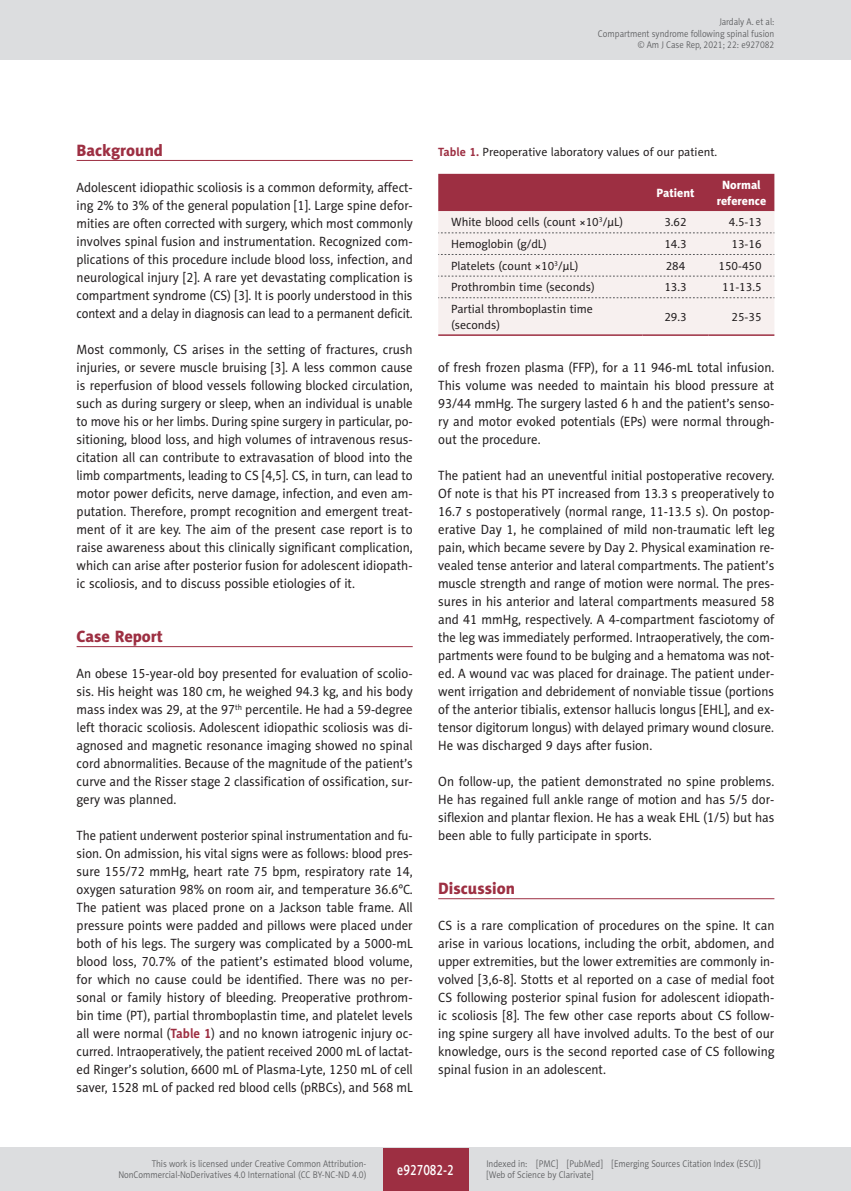
<style>
.page{position:relative;width:851px;height:1191px;background:#fff}
.page>*{position:absolute;margin:0;border:0;box-sizing:border-box;transform-origin:0 0}
.AJCR_Headline_1{font:16.5px "Naomi Sans EFN Heavy";color:#9d2f42}
.AJCR_e-PAGINA{font:15px "Naomi Sans EFN Medium";color:#fff;scale:.8 1}
.AJCR_Body{font:13.5px/18px "Naomi Sans EFN";color:#231f20;text-align:justify;scale:.95 1}
.AJCR_Body-2{font:13.5px/18px "Naomi Sans EFN";color:#231f20;text-align:justify;scale:.93 1}
.AJCR_Tabela_zawartos{font:12px/15.8px "Naomi Sans EFN";color:#231f20}
.AJCR_Tabela_tytul{font:12px "Naomi Sans EFN";color:#231f20}
.AJCR_Tabela_Head{font:12px/15.8px "Naomi Sans EFN Heavy";color:#fff;text-align:center}
.AJCR_pagina_zywa{font:9.75px/11.2px "Naomi Sans EFN Light";color:#57585a;text-align:right;scale:.9 1}
.AJCR_pagina_sygnatur{font:9.75px "Naomi Sans EFN Light";color:#57585a;scale:.9 1}
.s1{font-weight:700;color:#9d2f42}
</style>
<div class="page">
<hr style="left:77px;top:160px;width:335px;height:1px;background:#9d2f42">
<hr style="left:77px;top:646px;width:335px;height:1px;background:#9d2f42">
<hr style="left:438px;top:898px;width:336px;height:1px;background:#9d2f42">
<div style="left:438px;top:174px;width:336px;height:37px;background:#9d2f42"></div>
<div style="left:438px;top:211px;width:336px;height:123px;background:#f7f0ef"></div>
<svg style="left:438px;top:233px;width:336px;height:1px"></svg>
<svg style="left:438px;top:254px;width:336px;height:1px"></svg>
<svg style="left:438px;top:276px;width:336px;height:1px"></svg>
<svg style="left:438px;top:297px;width:336px;height:1px"></svg>
<hr style="left:438px;top:334px;width:204px;height:2px;background:#9d2f42">
<hr style="left:642px;top:334px;width:66px;height:2px;background:#9d2f42">
<hr style="left:708px;top:334px;width:66px;height:2px;background:#9d2f42">
<div style="left:0;top:0;width:850px;height:60px;background:#dcdddf"></div>
<hr style="left:850px;top:0;width:1px;height:60px;background:#dcdddf">
<div style="left:0;top:1148px;width:850px;height:43px;background:#dcdddf"></div>
<div style="left:383px;top:1147px;width:85px;height:43px;background:#9d2f42"></div>
<p class="AJCR_pagina_zywa" style="left:598px;top:16px;width:197px">Jardaly A. et al:<br>Compartment syndrome following spinal fusion</p>
<p class="AJCR_pagina_sygnatur" style="left:637px;top:39px;width:153px">© Am J Case Rep, 2021; 22: e927082</p>
<p class="AJCR_Headline_1" style="left:77px;top:140px;width:88px">Background</p>
<p class="AJCR_Body" style="left:77px;top:178px;width:355px">Adolescent idiopathic scoliosis is a common deformity, affect&shy;ing 2% to 3% of the general population [1]. Large spine defor&shy;mities are often corrected with surgery, which most commonly involves spinal fusion and instrumentation. Recognized com&shy;plications of this procedure include blood loss, infection, and neurological injury [2]. A rare yet devastating complication is compartment syndrome (CS) [3]. It is poorly understood in this context and a delay in diagnosis can lead to a permanent deficit.</p>
<p class="AJCR_Body" style="left:77px;top:340px;width:355px">Most commonly, CS arises in the setting of fractures, crush injuries, or severe muscle bruising [3]. A less common cause is reperfusion of blood vessels following blocked circulation, such as during surgery or sleep, when an individual is unable to move his or her limbs. During spine surgery in particular, po&shy;sitioning, blood loss, and high volumes of intravenous resus&shy;citation all can contribute to extravasation of blood into the limb compartments, leading to CS [4,5]. CS, in turn, can lead to motor power deficits, nerve damage, infection, and even am&shy;putation. Therefore, prompt recognition and emergent treat&shy;ment of it are key. The aim of the present case report is to raise awareness about this clinically significant complication, which can arise after posterior fusion for adolescent idiopath&shy;ic scoliosis, and to discuss possible etiologies of it.</p>
<p class="AJCR_Headline_1" style="left:77px;top:626px;width:88px">Case Report</p>
<p class="AJCR_Body" style="left:77px;top:664px;width:355px">An obese 15-year-old boy presented for evaluation of scolio&shy;sis. His height was 180 cm, he weighed 94.3 kg, and his body mass index was 29, at the 97<sup>th</sup> percentile. He had a 59-degree left thoracic scoliosis. Adolescent idiopathic scoliosis was di&shy;agnosed and magnetic resonance imaging showed no spinal cord abnormalities. Because of the magnitude of the patient’s curve and the Risser stage 2 classification of ossification, sur&shy;gery was planned.</p>
<p class="AJCR_Body-2" style="left:77px;top:826px;width:363px">The patient underwent posterior spinal instrumentation and fu&shy;sion. On admission, his vital signs were as follows: blood pres&shy;sure 155/72 mmHg, heart rate 75 bpm, respiratory rate 14, oxygen saturation 98% on room air, and temperature 36.6°C.<br>The patient was placed prone on a Jackson table frame. All pressure points were padded and pillows were placed under both of his legs. The surgery was complicated by a 5000-mL blood loss, 70.7% of the patient’s estimated blood volume, for which no cause could be identified. There was no per&shy;sonal or family history of bleeding. Preoperative prothrom&shy;bin time (PT), partial thromboplastin time, and platelet levels all were normal (<span class="s1">Table 1</span>) and no known iatrogenic injury oc&shy;curred. Intraoperatively, the patient received 2000 mL of lactat&shy;ed Ringer’s solution, 6600 mL of Plasma-Lyte, 1250 mL of cell saver, 1528 mL of packed red blood cells (pRBCs), and 568 mL</p>
<p class="AJCR_Tabela_tytul" style="left:438px;top:145px;width:280px"><span class="s1">Table 1.</span> Preoperative laboratory values of our patient.</p>
<p class="AJCR_Tabela_Head" style="left:656px;top:185px;width:40px">Patient</p>
<p class="AJCR_Tabela_Head" style="left:716px;top:177px;width:51px">Normal reference</p>
<p class="AJCR_Tabela_zawartos" style="left:451px;top:214px;width:174px">White blood cells (count ×10<sup>3</sup>/µL)</p>
<p class="AJCR_Tabela_zawartos" style="left:664px;top:214px;width:24px">3.62</p>
<p class="AJCR_Tabela_zawartos" style="left:728px;top:214px;width:34px">4.5-13</p>
<p class="AJCR_Tabela_zawartos" style="left:451px;top:236px;width:97px">Hemoglobin (g/dL)</p>
<p class="AJCR_Tabela_zawartos" style="left:664px;top:236px;width:24px">14.3</p>
<p class="AJCR_Tabela_zawartos" style="left:731px;top:236px;width:32px">13-16</p>
<p class="AJCR_Tabela_zawartos" style="left:451px;top:258px;width:129px">Platelets (count ×10<sup>3</sup>/µL)</p>
<p class="AJCR_Tabela_zawartos" style="left:665px;top:258px;width:21px">284</p>
<p class="AJCR_Tabela_zawartos" style="left:718px;top:258px;width:45px">150-450</p>
<p class="AJCR_Tabela_zawartos" style="left:451px;top:279px;width:145px">Prothrombin time (seconds)</p>
<p class="AJCR_Tabela_zawartos" style="left:664px;top:279px;width:24px">13.3</p>
<p class="AJCR_Tabela_zawartos" style="left:722px;top:279px;width:41px">11-13.5</p>
<p class="AJCR_Tabela_zawartos" style="left:451px;top:301px;width:143px">Partial thromboplastin time (seconds)</p>
<p class="AJCR_Tabela_zawartos" style="left:664px;top:309px;width:24px">29.3</p>
<p class="AJCR_Tabela_zawartos" style="left:731px;top:309px;width:32px">25-35</p>
<p class="AJCR_Body" style="left:438px;top:358px;width:355px">of fresh frozen plasma (FFP), for a 11 946-mL total infusion.<br>This volume was needed to maintain his blood pressure at 93/44 mmHg. The surgery lasted 6 h and the patient’s senso&shy;ry and motor evoked potentials (EPs) were normal through&shy;out the procedure.</p>
<p class="AJCR_Body" style="left:438px;top:466px;width:355px">The patient had an uneventful initial postoperative recovery.<br>Of note is that his PT increased from 13.3 s preoperatively to 16.7 s postoperatively (normal range, 11-13.5 s). On postop&shy;erative Day 1, he complained of mild non-traumatic left leg pain, which became severe by Day 2. Physical examination re&shy;vealed tense anterior and lateral compartments. The patient’s muscle strength and range of motion were normal. The pres&shy;sures in his anterior and lateral compartments measured 58 and 41 mmHg, respectively. A 4-compartment fasciotomy of the leg was immediately performed. Intraoperatively, the com&shy;partments were found to be bulging and a hematoma was not&shy;ed. A wound vac was placed for drainage. The patient under&shy;went irrigation and debridement of nonviable tissue (portions of the anterior tibialis, extensor hallucis longus [EHL], and ex&shy;tensor digitorum longus) with delayed primary wound closure.<br>He was discharged 9 days after fusion.</p>
<p class="AJCR_Body" style="left:438px;top:772px;width:355px">On follow-up, the patient demonstrated no spine problems.<br>He has regained full ankle range of motion and has 5/5 dor&shy;siflexion and plantar flexion. He has a weak EHL (1/5) but has been able to fully participate in sports.</p>
<p class="AJCR_Headline_1" style="left:438px;top:878px;width:78px">Discussion</p>
<p class="AJCR_Body" style="left:438px;top:916px;width:355px">CS is a rare complication of procedures on the spine. It can arise in various locations, including the orbit, abdomen, and upper extremities, but the lower extremities are commonly in&shy;volved [3,6-8]. Stotts et al reported on a case of medial foot CS following posterior spinal fusion for adolescent idiopath&shy;ic scoliosis [8]. The few other case reports about CS follow&shy;ing spine surgery all have involved adults. To the best of our knowledge, ours is the second reported case of CS following spinal fusion in an adolescent.</p>
<p class="AJCR_pagina_zywa" style="left:118px;top:1158px;width:277px">This work is licensed under Creative Common Attribution-<br>NonCommercial-NoDerivatives 4.0 International (CC BY-NC-ND 4.0)</p>
<p class="AJCR_e-PAGINA" style="left:397px;top:1160px;width:72px">e927082-2</p>
<p class="AJCR_pagina_zywa" style="left:486px;top:1158px;width:306px;text-align:left">Indexed in: [PMC] [PubMed] [Emerging Sources Citation Index (ESCI)] [Web of Science by Clarivate]</p>
</div>
